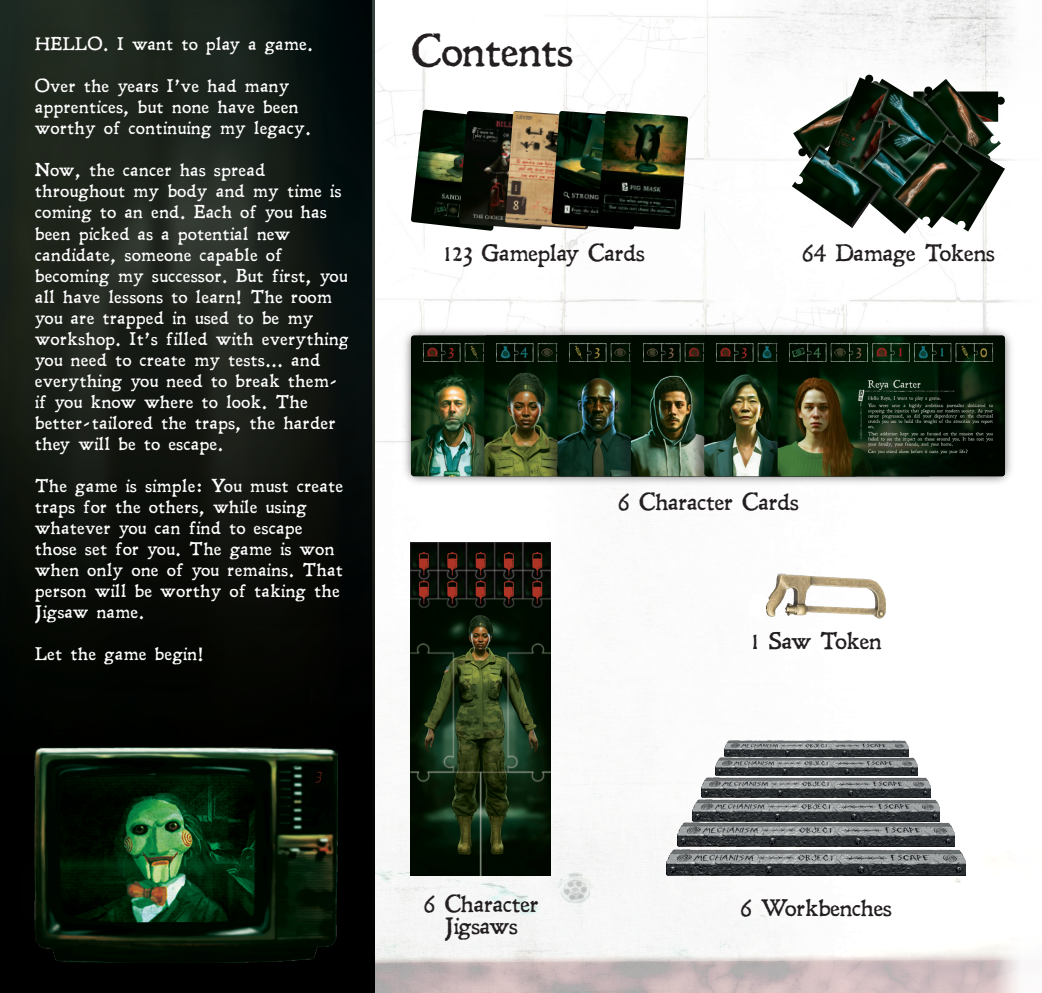
<style>
.page{position:relative;width:1042px;height:993px;background:#fff}
.page>*{position:absolute;margin:0;border:0;box-sizing:border-box;transform-origin:0 0}
.t1{font:42px "Leander";letter-spacing:-.04em;color:#231f20}
.t2{font:22.75px/21.5px "Leander";letter-spacing:-.04em;color:#231f20;text-align:center}
.t3{font:17.5px/21px "Leander";color:#fff}
.s1{font-size:26.6px}
.s2{font-size:27.47px}
</style>
<div class="page">
<img style="left:402px;top:0;width:585px;height:273px">
<div style="left:0;top:0;width:374px;height:992px;background:#000200"></div>
<img style="left:337px;top:758px;width:682px;height:234px">
<img style="left:411px;top:110px;width:94px;height:121px">
<img style="left:459px;top:111px;width:46px;height:118px">
<img style="left:505px;top:111px;width:183px;height:118px">
<img style="left:551px;top:111px;width:91px;height:118px">
<img style="left:411px;top:542px;width:139px;height:333px">
<img style="left:892px;top:79px;width:26px;height:57px">
<img style="left:788px;top:83px;width:33px;height:58px">
<img style="left:793px;top:87px;width:28px;height:54px">
<img style="left:918px;top:74px;width:87px;height:62px">
<img style="left:923px;top:79px;width:78px;height:60px">
<img style="left:942px;top:139px;width:68px;height:97px">
<img style="left:984px;top:144px;width:21px;height:87px">
<img style="left:845px;top:233px;width:97px;height:6px">
<img style="left:849px;top:172px;width:88px;height:62px">
<img style="left:890px;top:136px;width:94px;height:97px">
<img style="left:894px;top:141px;width:85px;height:87px">
<img style="left:787px;top:141px;width:98px;height:92px">
<img style="left:792px;top:146px;width:88px;height:82px">
<svg style="left:844px;top:178px;width:36px;height:50px"></svg>
<img style="left:821px;top:70px;width:71px;height:102px">
<img style="left:826px;top:75px;width:61px;height:92px">
<img style="left:0;top:0;width:402px;height:710px">
<div style="left:0;top:913px;width:374px;height:79px;background:#000"></div>
<img style="left:769px;top:573px;width:116px;height:45px">
<img style="left:724px;top:740px;width:184px;height:16px">
<img style="left:715px;top:757px;width:202px;height:18px">
<img style="left:702px;top:777px;width:228px;height:20px">
<img style="left:692px;top:799px;width:248px;height:21px">
<img style="left:677px;top:821px;width:277px;height:25px">
<img style="left:666px;top:849px;width:299px;height:26px">
<img style="left:347px;top:273px;width:665px;height:267px">
<img style="left:414px;top:335px;width:70px;height:141px">
<img style="left:487px;top:335px;width:70px;height:141px">
<img style="left:560px;top:335px;width:71px;height:141px">
<img style="left:633px;top:335px;width:71px;height:141px">
<img style="left:707px;top:335px;width:70px;height:141px">
<img style="left:777px;top:335px;width:228px;height:141px">
<img style="left:35px;top:747px;width:302px;height:214px">
<svg style="left:766px;top:597px;width:3px;height:19px"></svg>
<p class="t3" style="left:35px;top:34px;width:280px">HELLO. I want to play a game.</p>
<p class="t3" style="left:35px;top:76px;width:278px">Over the years I’ve had many apprentices, but none have been worthy of continuing my legacy.</p>
<p class="t3" style="left:35px;top:160px;width:316px">Now, the cancer has spread throughout my body and my time is coming to an end. Each of you has been picked as a potential new candidate, someone capable of becoming my successor. But first, you all have lessons to learn! The room you are trapped in used to be my workshop. It’s filled with everything you need to create my tests... and everything you need to break them&shy;if you know where to look. The better-tailored the traps, the harder they will be to escape.</p>
<p class="t3" style="left:35px;top:475px;width:310px">The game is simple: You must create traps for the others, while using whatever you can find to escape those set for you. The game is won when only one of you remains. That person will be worthy of taking the<br>Jigsaw name.</p>
<p class="t3" style="left:35px;top:643px;width:171px">Let the game begin!</p>
<h1 class="t1" style="left:411px;top:24px;width:164px">Contents</h1>
<h2 class="t2" style="left:443px;top:242px;width:204px"><span class="s1">123</span> Gameplay Cards</h2>
<h2 class="t2" style="left:802px;top:242px;width:195px">6<sup>4</sup> Damage Tokens</h2>
<h2 class="t2" style="left:618px;top:491px;width:183px">6 Character Cards</h2>
<h2 class="t2" style="left:750px;top:629px;width:134px"><span class="s2">1</span> Saw Token</h2>
<h2 class="t2" style="left:423px;top:893px;width:117px">6 Character<br>Jigsaws</h2>
<h2 class="t2" style="left:740px;top:896px;width:153px">6 Workbenches</h2>
</div>
